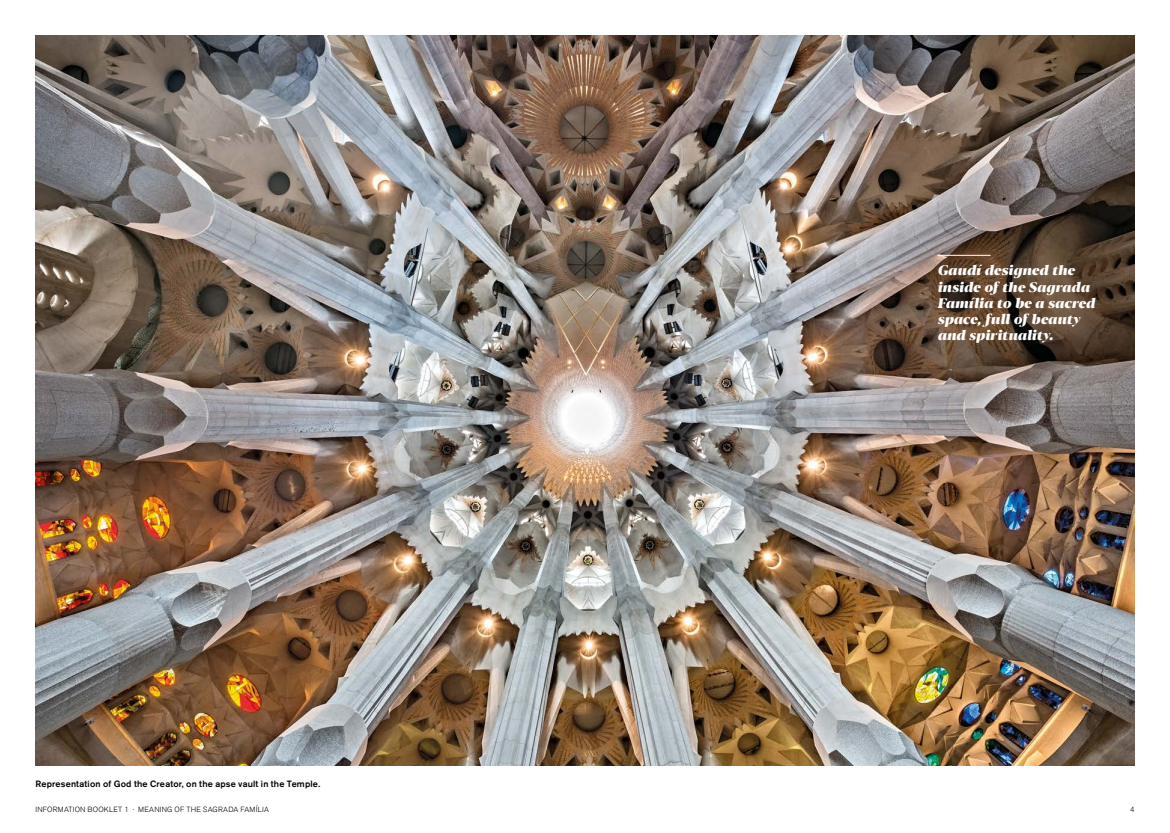
<style>
.page{position:relative;width:1170px;height:833px;background:#fff}
.page>*{position:absolute;margin:0;border:0;box-sizing:border-box;transform-origin:0 0}
.TXT_DESTACAT{font:italic 800 13.75px/16.2px "Blacker Display";letter-spacing:.005em;color:#fff}
.TXT_PEU_SANS_IMATGES{font:500 9px "Akzidenz Grotesk BE";letter-spacing:.02em;color:#000}
.NAV{font:300 7.5px "Akzidenz Grotesk BE";letter-spacing:.03em;color:#000}
</style>
<div class="page">
<img style="left:35px;top:35px;width:1099px;height:730px">
<hr style="left:937px;top:255px;width:53px;height:1px;background:#fff">
<p class="TXT_PEU_SANS_IMATGES" style="left:35px;top:778px;width:286px">Representation of God the Creator, on the apse vault in the Temple.</p>
<p class="TXT_DESTACAT" style="left:937px;top:263px;width:159px">Gaudí designed the inside of the Sagrada<br>Família to be a sacred space, full of beauty and spirituality.</p>
<p class="NAV" style="left:35px;top:805px;width:235px">INFORMATION BOOKLET 1 · MEANING OF THE SAGRADA FAMÍLIA</p>
<p class="NAV" style="left:1129px;top:805px;width:6px">4</p>
</div>
